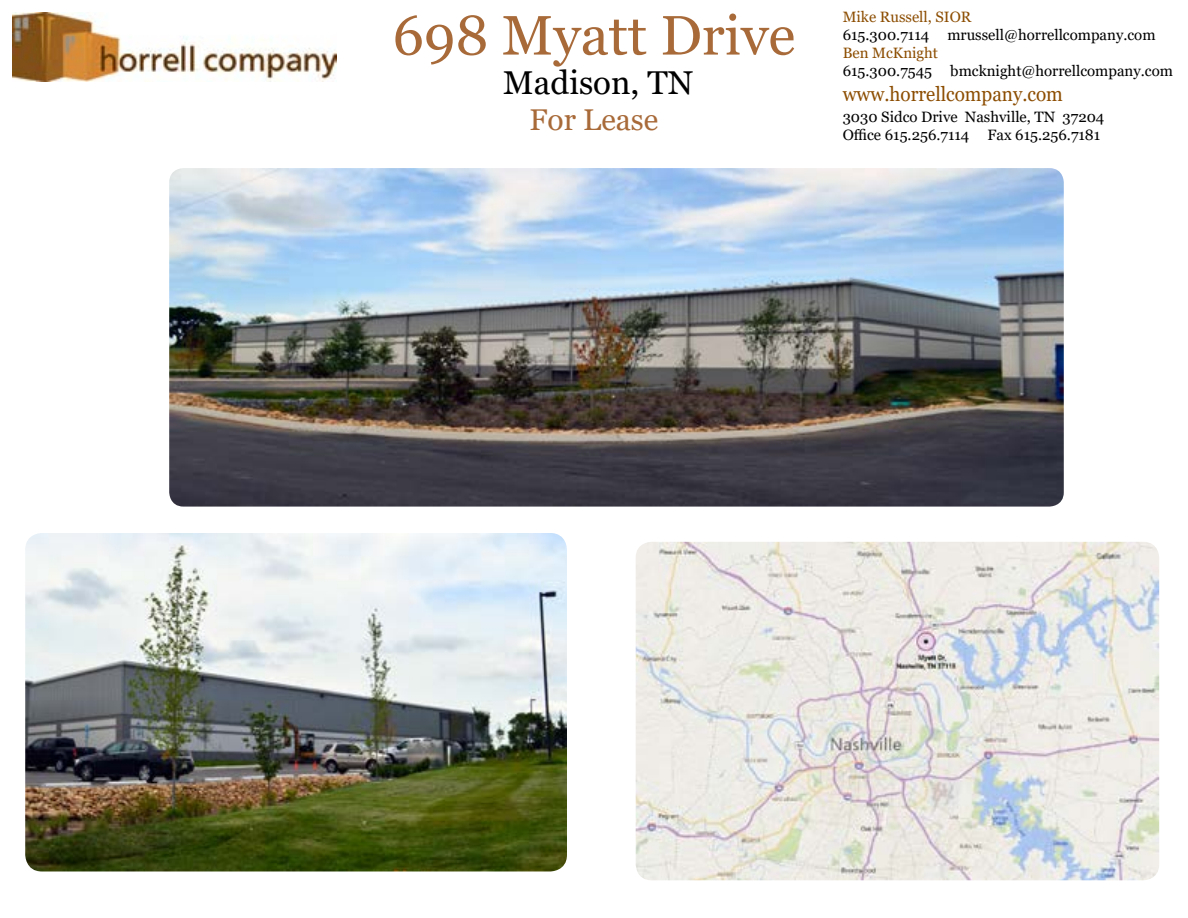
<style>
.page{position:relative;width:1188px;height:918px;background:#fff}
.page>*{position:absolute;margin:0;border:0;box-sizing:border-box;transform-origin:0 0}
.t1{font:55.5px "Georgia";color:#a86a39}
.t2{font:33px "Georgia";color:#000}
.t3{font:30px "Georgia";color:#a86a39}
.t4{font:20.25px "Georgia";color:#8c4d02;scale:.93 1}
.t5{font:15px/18px "Georgia";color:#000}
.t6{font:15px "Georgia";color:#8c4d02}
</style>
<div class="page">
<img style="left:13px;top:13px;width:324px;height:69px">
<img style="left:636px;top:542px;width:523px;height:338px">
<img style="left:169px;top:168px;width:895px;height:339px">
<img style="left:25px;top:533px;width:542px;height:339px">
<h1 class="t1" style="left:393px;top:2px;width:404px">698 Myatt Drive</h1>
<h2 class="t2" style="left:503px;top:63px;width:191px">Madison, TN</h2>
<h3 class="t3" style="left:530px;top:102px;width:130px">For Lease</h3>
<p class="t6" style="left:843px;top:8px;width:130px">Mike Russell, SIOR</p>
<p class="t5" style="left:843px;top:26px;width:314px">615.300.7114 mrussell@horrellcompany.com</p>
<p class="t6" style="left:843px;top:44px;width:97px">Ben McKnight</p>
<p class="t5" style="left:843px;top:62px;width:332px">615.300.7545 bmcknight@horrellcompany.com</p>
<h3 class="t4" style="left:843px;top:82px;width:238px">www.horrellcompany.com</h3>
<p class="t5" style="left:843px;top:108px;width:263px">3030 Sidco Drive Nashville, TN 37204<br>Office 615.256.7114 Fax 615.256.7181</p>
</div>
